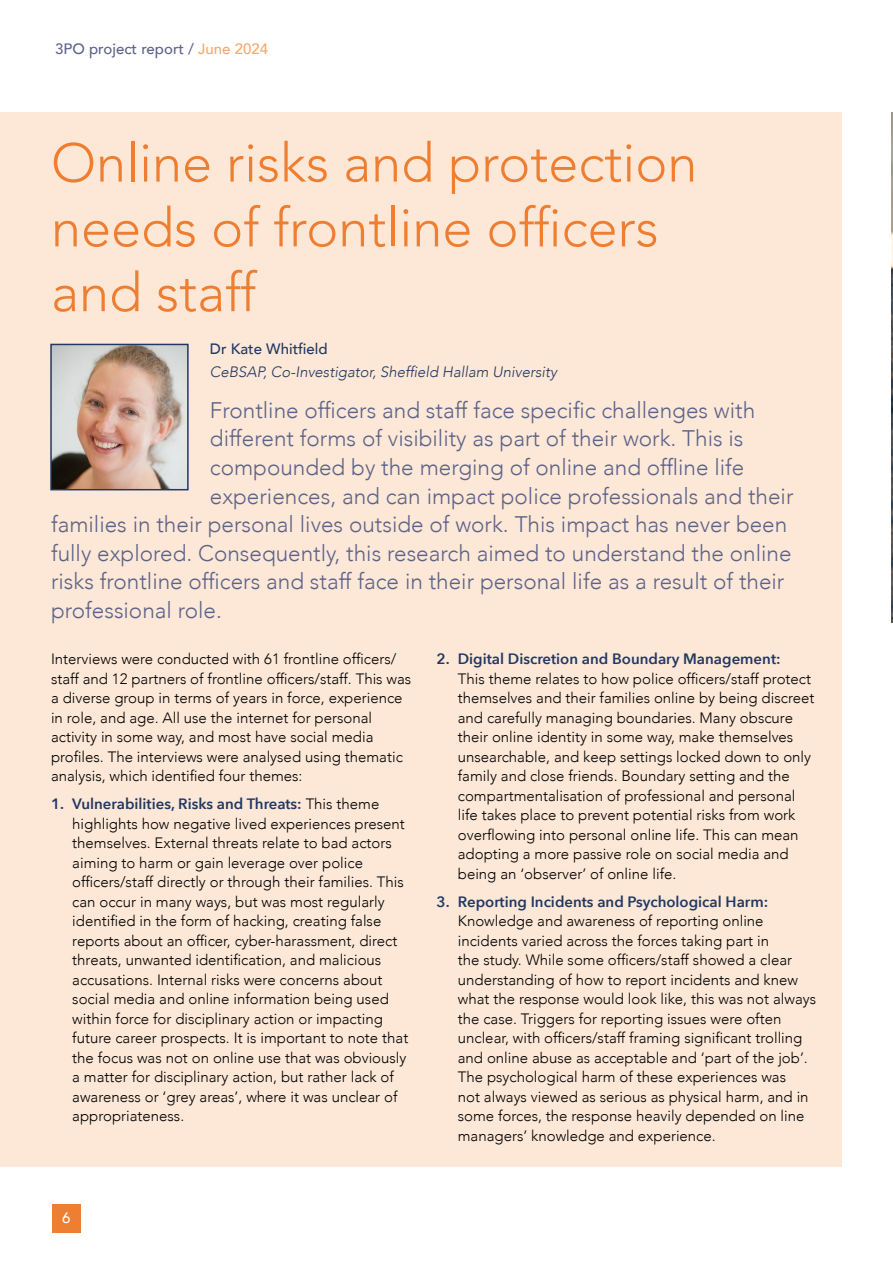
<style>
.page{position:relative;width:893px;height:1263px;background:#fff}
.page>*{position:absolute;margin:0;border:0;box-sizing:border-box;transform-origin:0 0}
.t1{font:300 54px/64.8px "Avenir";color:#ee7e31}
.t2{font:300 22.5px "Avenir";color:#5c6389}
.t3{font:300 15px/19.5px "Avenir";color:#000}
.t4{font:600 15px "Avenir Next";color:#213864}
.t5{font:italic 300 15px "Avenir";color:#213864}
.t6{font:500 15px "Avenir";color:#5c6389}
.t7{font:500 15px "Avenir";color:#213864}
.t8{font:500 15px "Avenir";color:#fff}
.s1{color:#f5a86f}
.s2{font-family:"Avenir";font-weight:300;color:#000}
</style>
<div class="page">
<div style="left:0;top:112px;width:842px;height:1054px;background:#fde8d7"></div>
<img style="left:53px;top:347px;width:133px;height:140px">
<div style="left:50px;top:344px;width:139px;height:146px;border:2px solid #213864"></div>
<img style="left:891px;top:112px;width:2px;height:510px">
<div style="left:52px;top:1204px;width:29px;height:29px;background:#ee7e31"></div>
<p class="t6" style="left:55px;top:36px;width:214px">3PO project report / <span class="s1">June 2024</span></p>
<h1 class="t1" style="left:51px;top:131px;width:648px">Online risks and protection needs of frontline officers and staff</h1>
<p class="t7" style="left:210px;top:336px;width:119px">Dr Kate Whitfield</p>
<p class="t5" style="left:210px;top:363px;width:349px">CeBSAP, Co-Investigator, Sheffield Hallam University</p>
<h2 class="t2" style="left:210px;top:397px;width:547px">Frontline officers and staff face specific challenges with</h2>
<h2 class="t2" style="left:210px;top:425px;width:535px">different forms of visibility as part of their work. This is</h2>
<h2 class="t2" style="left:210px;top:454px;width:536px">compounded by the merging of online and offline life</h2>
<h2 class="t2" style="left:210px;top:482px;width:585px">experiences, and can impact police professionals and their</h2>
<h2 class="t2" style="left:51px;top:511px;width:738px">families in their personal lives outside of work. This impact has never been</h2>
<h2 class="t2" style="left:51px;top:539px;width:742px">fully explored. Consequently, this research aimed to understand the online</h2>
<h2 class="t2" style="left:51px;top:568px;width:735px">risks frontline officers and staff face in their personal life as a result of their</h2>
<h2 class="t2" style="left:51px;top:596px;width:172px">professional role.</h2>
<p class="t4" style="left:437px;top:646px;width:345px">2. Digital Discretion and Boundary Management:</p>
<p class="t3" style="left:458px;top:669px;width:358px">This theme relates to how police officers/staff protect themselves and their families online by being discreet and carefully managing boundaries. Many obscure their online identity in some way, make themselves unsearchable, and keep settings locked down to only family and close friends. Boundary setting and the compartmentalisation of professional and personal life takes place to prevent potential risks from work overflowing into personal online life. This can mean adopting a more passive role on social media and being an ‘observer’ of online life.</p>
<p class="t4" style="left:437px;top:889px;width:333px">3. Reporting Incidents and Psychological Harm:</p>
<p class="t3" style="left:458px;top:911px;width:360px">Knowledge and awareness of reporting online incidents varied across the forces taking part in<br>the study. While some officers/staff showed a clear understanding of how to report incidents and knew what the response would look like, this was not always the case. Triggers for reporting issues were often unclear, with officers/staff framing significant trolling and online abuse as acceptable and ‘part of the job’.<br>The psychological harm of these experiences was<br>not always viewed as serious as physical harm, and in some forces, the response heavily depended on line managers’ knowledge and experience.</p>
<p class="t3" style="left:51px;top:649px;width:362px">Interviews were conducted with 61 frontline officers/ staff and 12 partners of frontline officers/staff. This was a diverse group in terms of years in force, experience in role, and age. All use the internet for personal activity in some way, and most have social media profiles. The interviews were analysed using thematic analysis, which identified four themes:</p>
<p class="t4" style="left:51px;top:791px;width:330px">1. Vulnerabilities, Risks and Threats: <span class="s2">This theme</span></p>
<p class="t3" style="left:72px;top:814px;width:338px">highlights how negative lived experiences present themselves. External threats relate to bad actors aiming to harm or gain leverage over police officers/staff directly or through their families. This can occur in many ways, but was most regularly identified in the form of hacking, creating false reports about an officer, cyber-harassment, direct threats, unwanted identification, and malicious accusations. Internal risks were concerns about social media and online information being used within force for disciplinary action or impacting future career prospects. It is important to note that the focus was not on online use that was obviously a matter for disciplinary action, but rather lack of awareness or ‘grey areas’, where it was unclear of appropriateness.</p>
<p class="t8" style="left:62px;top:1205px;width:10px">6</p>
</div>
